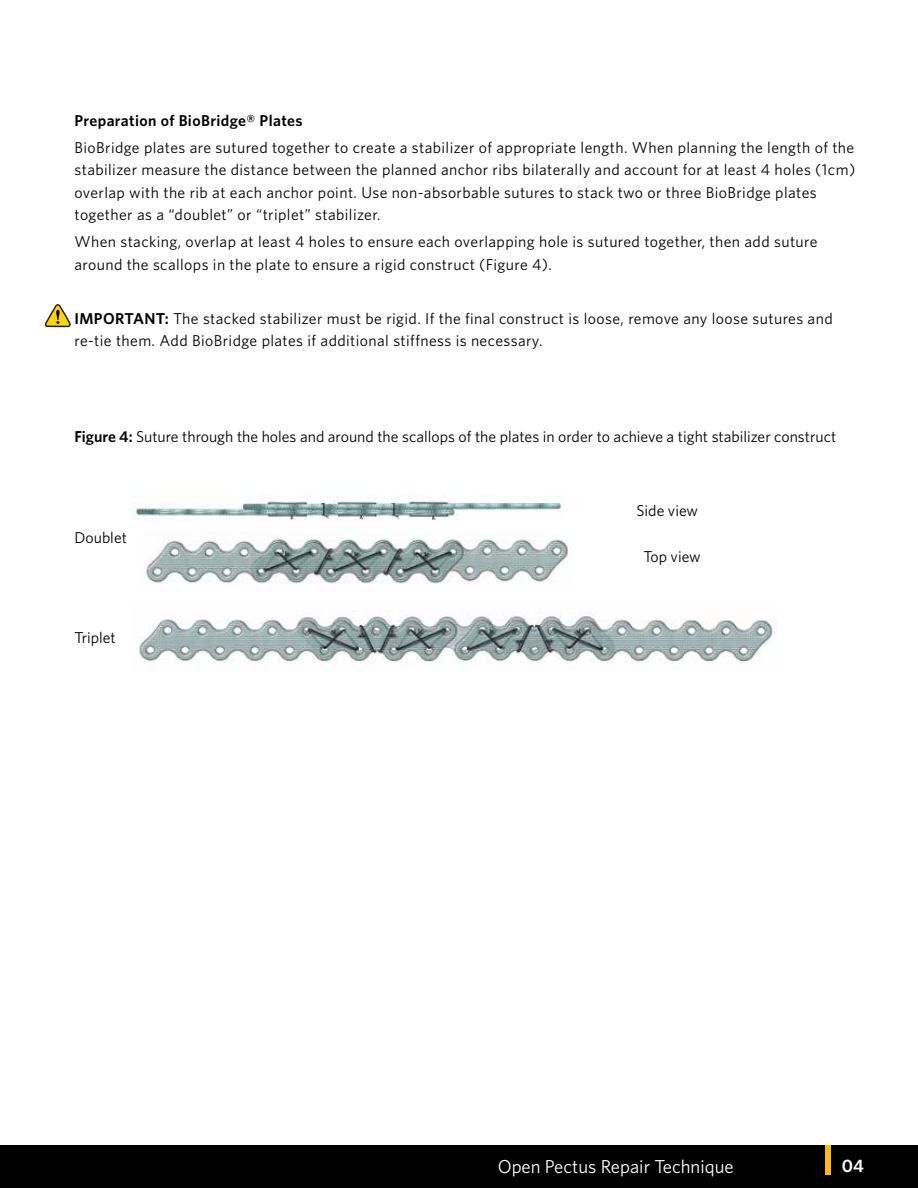
<style>
.page{position:relative;width:918px;height:1188px;background:#fff}
.page>*{position:absolute;margin:0;border:0;box-sizing:border-box;transform-origin:0 0}
.t1{font:18.75px "Whitney";color:#fff}
.t2{font:600 18px "Whitney";color:#fff}
.t3{font:15.75px/22.5px "Whitney";letter-spacing:.025em;color:#000}
.t4{font:15.75px "Whitney";color:#000}
.t5{font:600 15.75px "Whitney";letter-spacing:.025em;color:#000}
.s1{font-weight:600}
</style>
<div class="page">
<svg style="left:44px;top:304px;width:27px;height:24px"></svg>
<img style="left:146px;top:537px;width:427px;height:47px">
<img style="left:139px;top:612px;width:635px;height:51px">
<img style="left:133px;top:495px;width:431px;height:25px">
<div style="left:0;top:1145px;width:918px;height:43px;background:#000"></div>
<div style="left:826px;top:1145px;width:5px;height:29px;background:#fdba12"></div>
<p class="t5" style="left:74px;top:111px;width:230px">Preparation of BioBridge® Plates</p>
<p class="t3" style="left:74px;top:136px;width:782px">BioBridge plates are sutured together to create a stabilizer of appropriate length. When planning the length of the stabilizer measure the distance between the planned anchor ribs bilaterally and account for at least 4 holes (1cm) overlap with the rib at each anchor point. Use non-absorbable sutures to stack two or three BioBridge plates together as a “doublet” or “triplet” stabilizer.</p>
<p class="t3" style="left:74px;top:230px;width:745px">When stacking, overlap at least 4 holes to ensure each overlapping hole is sutured together, then add suture around the scallops in the plate to ensure a rigid construct (Figure 4).</p>
<p class="t3" style="left:74px;top:307px;width:760px"><span class="s1">IMPORTANT:</span> The stacked stabilizer must be rigid. If the final construct is loose, remove any loose sutures and re-tie them. Add BioBridge plates if additional stiffness is necessary.</p>
<p class="t4" style="left:74px;top:427px;width:763px"><span class="s1">Figure 4:</span> Suture through the holes and around the scallops of the plates in order to achieve a tight stabilizer construct</p>
<p class="t4" style="left:74px;top:528px;width:54px">Doublet</p>
<p class="t4" style="left:74px;top:628px;width:43px">Triplet</p>
<p class="t4" style="left:637px;top:501px;width:63px">Side view</p>
<p class="t3" style="left:643px;top:545px;width:59px">Top view</p>
<p class="t1" style="left:498px;top:1155px;width:238px">Open Pectus Repair Technique</p>
<p class="t2" style="left:842px;top:1155px;width:24px">04</p>
</div>
